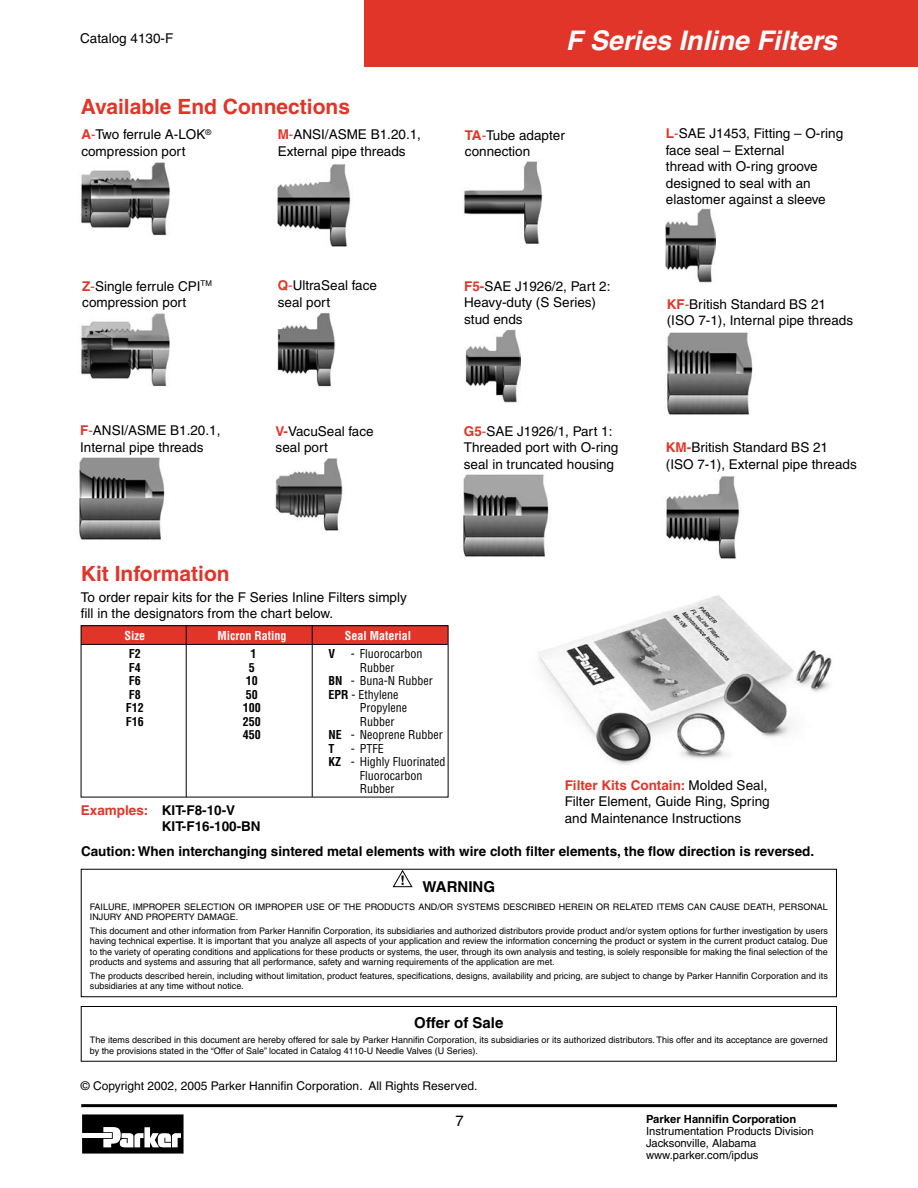
<style>
.page{position:relative;width:918px;height:1188px;background:#fff}
.page>*{position:absolute;margin:0;border:0;box-sizing:border-box;transform-origin:0 0}
.t1{font:italic 700 27px "Helvetica";color:#fff}
.t2{font:700 21px "Helvetica";color:#e23529}
.t3{font:700 15px "Helvetica";color:#000}
.t4{font:13.5px/16.5px "Helvetica";color:#000}
.t5{font:700 13.5px/16.5px "Helvetica";color:#000}
.t6{font:condensed 12px/13.5px "Helvetica";color:#000}
.t7{font:12px "Helvetica";color:#000}
.t8{font:700 condensed 12px "Helvetica";color:#000}
.t9{font:700 condensed 12px "Helvetica";color:#fff}
.t10{font:11.25px/12px "Helvetica";color:#000}
.t11{font:700 11.25px "Helvetica";color:#000}
.t12{font:9px/10.5px "Helvetica";color:#000}
.s1{font-weight:700;color:#e23529}
.s2{color:#e23529}
.s3{font-weight:700}
</style>
<div class="page">
<svg style="left:82px;top:1114px;width:102px;height:40px"></svg>
<hr style="left:81px;top:1104px;width:756px;height:3px;background:#000">
<div style="left:364px;top:0;width:554px;height:68px;background:#e23529"></div>
<img style="left:538px;top:595px;width:294px;height:170px">
<img style="left:81px;top:162px;width:89px;height:74px">
<div style="left:81px;top:626px;width:367px;height:18px;background:#e23529"></div>
<hr style="left:81px;top:644px;width:367px;height:1px;background:#000">
<hr style="left:186px;top:626px;width:1px;height:171px;background:#000">
<hr style="left:312px;top:626px;width:1px;height:171px;background:#000">
<div style="left:81px;top:1006px;width:756px;height:56px;border:1px solid #000"></div>
<img style="left:79px;top:457px;width:86px;height:83px">
<img style="left:666px;top:476px;width:74px;height:83px">
<img style="left:667px;top:332px;width:86px;height:83px">
<img style="left:665px;top:208px;width:50px;height:74px">
<img style="left:80px;top:313px;width:90px;height:74px">
<img style="left:464px;top:161px;width:79px;height:83px">
<img style="left:275px;top:458px;width:68px;height:73px">
<img style="left:277px;top:312px;width:58px;height:75px">
<img style="left:463px;top:474px;width:86px;height:83px">
<img style="left:464px;top:329px;width:56px;height:73px">
<img style="left:277px;top:164px;width:76px;height:83px">
<div style="left:81px;top:625px;width:367px;height:172px;border:1px solid #000"></div>
<svg style="left:393px;top:870px;width:19px;height:17px"></svg>
<h3 class="t4" style="left:80px;top:30px;width:95px">Catalog 4130-F</h3>
<h1 class="t1" style="left:566px;top:24px;width:273px">F Series Inline Filters</h1>
<h2 class="t2" style="left:81px;top:94px;width:271px">Available End Connections</h2>
<h3 class="t4" style="left:81px;top:126px;width:131px"><span class="s1">A</span><span class="s2">-</span>Two ferrule A-LOK<sup>® </sup>compression port</h3>
<h3 class="t4" style="left:278px;top:126px;width:145px"><span class="s1">M</span><span class="s2">-</span>ANSI/ASME B1.20.1,<br>External pipe threads</h3>
<h3 class="t4" style="left:465px;top:127px;width:101px"><span class="s1">TA</span><span class="s2">-</span>Tube adapter connection</h3>
<h3 class="t4" style="left:666px;top:125px;width:179px"><span class="s1">L</span><span class="s2">-</span>SAE J1453, Fitting – O-ring face seal – External<br>thread with O-ring groove designed to seal with an elastomer against a sleeve</h3>
<h3 class="t4" style="left:82px;top:278px;width:131px"><span class="s1">Z</span><span class="s2">-</span>Single ferrule CPI<sup>TM </sup>compression port</h3>
<h3 class="t4" style="left:278px;top:277px;width:101px"><span class="s1">Q</span><span class="s2">-</span>UltraSeal face seal port</h3>
<h3 class="t4" style="left:464px;top:277px;width:148px"><span class="s1">F5-</span>SAE J1926/2, Part 2:<br>Heavy-duty (S Series) stud ends</h3>
<h3 class="t4" style="left:667px;top:296px;width:188px"><span class="s1">KF</span><span class="s2">-</span>British Standard BS 21 (ISO 7-1), Internal pipe threads</h3>
<h3 class="t4" style="left:80px;top:422px;width:142px"><span class="s1">F</span><span class="s2">-</span>ANSI/ASME B1.20.1,<br>Internal pipe threads</h3>
<h3 class="t4" style="left:276px;top:423px;width:100px"><span class="s1">V-</span>VacuSeal face seal port</h3>
<h3 class="t4" style="left:464px;top:423px;width:156px"><span class="s1">G5</span><span class="s2">-</span>SAE J1926/1, Part 1:<br>Threaded port with O-ring seal in truncated housing</h3>
<h3 class="t4" style="left:666px;top:439px;width:192px"><span class="s1">KM-</span>British Standard BS 21 (ISO 7-1), External pipe threads</h3>
<h2 class="t2" style="left:81px;top:560px;width:150px">Kit Information</h2>
<h3 class="t4" style="left:81px;top:588px;width:328px">To order repair kits for the F Series Inline Filters simply fill in the designators from the chart below.</h3>
<h3 class="t9" style="left:125px;top:629px;width:22px">Size</h3>
<h3 class="t9" style="left:217px;top:629px;width:70px">Micron Rating</h3>
<h3 class="t9" style="left:345px;top:629px;width:68px">Seal Material</h3>
<h3 class="t8" style="left:129px;top:647px;width:13px">F2</h3>
<h3 class="t8" style="left:250px;top:647px;width:7px">1</h3>
<h3 class="t8" style="left:328px;top:647px;width:8px">V</h3>
<h3 class="t6" style="left:351px;top:647px;width:73px">- Fluorocarbon</h3>
<h3 class="t8" style="left:129px;top:660px;width:13px">F4</h3>
<h3 class="t8" style="left:249px;top:660px;width:7px">5</h3>
<h3 class="t6" style="left:360px;top:660px;width:36px">Rubber</h3>
<h3 class="t8" style="left:129px;top:674px;width:13px">F6</h3>
<h3 class="t8" style="left:246px;top:674px;width:13px">10</h3>
<h3 class="t6" style="left:328px;top:674px;width:106px"><span class="s3">BN</span> - Buna-N Rubber</h3>
<h3 class="t8" style="left:129px;top:687px;width:13px">F8</h3>
<h3 class="t8" style="left:246px;top:687px;width:13px">50</h3>
<h3 class="t6" style="left:328px;top:687px;width:71px"><span class="s3">EPR</span> - Ethylene</h3>
<h3 class="t8" style="left:126px;top:701px;width:19px">F12</h3>
<h3 class="t8" style="left:243px;top:701px;width:19px">100</h3>
<h3 class="t6" style="left:360px;top:701px;width:49px">Propylene</h3>
<h3 class="t8" style="left:126px;top:714px;width:19px">F16</h3>
<h3 class="t8" style="left:243px;top:714px;width:19px">250</h3>
<h3 class="t6" style="left:360px;top:714px;width:36px">Rubber</h3>
<h3 class="t8" style="left:243px;top:728px;width:19px">450</h3>
<h3 class="t6" style="left:328px;top:728px;width:116px"><span class="s3">NE</span> - Neoprene Rubber<br><span class="s3">T</span></h3>
<h3 class="t6" style="left:351px;top:741px;width:34px">- PTFE</h3>
<h3 class="t6" style="left:328px;top:755px;width:119px"><span class="s3">KZ</span> - Highly Fluorinated</h3>
<h3 class="t6" style="left:360px;top:768px;width:64px">Fluorocarbon</h3>
<h3 class="t6" style="left:360px;top:782px;width:36px">Rubber</h3>
<h3 class="t4" style="left:565px;top:777px;width:207px"><span class="s1">Filter Kits Contain:</span> Molded Seal,<br>Filter Element, Guide Ring, Spring and Maintenance Instructions</h3>
<h3 class="t5" style="left:81px;top:843px;width:735px">Caution: When interchanging sintered metal elements with wire cloth filter elements, the flow direction is reversed.</h3>
<h3 class="t3" style="left:423px;top:877px;width:74px">WARNING</h3>
<p class="t12" style="left:90px;top:901px;width:12px">Failure</p>
<p class="t12" style="left:127px;top:901px;width:13px">, improper</p>
<p class="t12" style="left:184px;top:901px;width:7px">selection</p>
<p class="t12" style="left:238px;top:901px;width:24px">or improper</p>
<p class="t12" style="left:306px;top:901px;width:7px">use</p>
<p class="t12" style="left:328px;top:901px;width:23px">of the</p>
<p class="t12" style="left:365px;top:901px;width:8px">products</p>
<p class="t12" style="left:418px;top:901px;width:8px">and</p>
<p class="t12" style="left:437px;top:901px;width:39px">/or systems</p>
<p class="t12" style="left:503px;top:901px;width:7px">described</p>
<p class="t12" style="left:559px;top:901px;width:7px">herein</p>
<p class="t12" style="left:596px;top:901px;width:24px">or related</p>
<p class="t12" style="left:657px;top:901px;width:7px">items</p>
<p class="t12" style="left:687px;top:901px;width:7px">can</p>
<p class="t12" style="left:710px;top:901px;width:7px">cause</p>
<p class="t12" style="left:744px;top:901px;width:7px">death</p>
<p class="t12" style="left:773px;top:901px;width:13px">, personal</p>
<p class="t12" style="left:90px;top:912px;width:7px">injur</p>
<p class="t12" style="left:116px;top:912px;width:16px">y and</p>
<p class="t12" style="left:146px;top:912px;width:8px">propert</p>
<p class="t12" style="left:189px;top:912px;width:16px">y damage</p>
<p class="t12" style="left:90px;top:910px;width:740px;line-height:13.5px;text-indent:146px">.<br>This document and other information from Parker Hannifin Corporation, its subsidiaries and authorized distributors provide product and/or system options for further investigation by users</p>
<p class="t12" style="left:90px;top:936px;width:740px;text-align:justify">having technical expertise. It is important that you analyze all aspects of your application and review the information concerning the product or system in the current product catalog. Due to the variety of operating conditions and applications for these products or systems, the user, through its own analysis and testing, is solely responsible for making the final selection of the products and systems and assuring that all performance, safety and warning requirements of the application are met.</p>
<p class="t12" style="left:90px;top:970px;width:740px">The products described herein, including without limitation, product features, specifications, designs, availability and pricing, are subject to change by Parker Hannifin Corporation and its subsidiaries at any time without notice.</p>
<h3 class="t3" style="left:414px;top:1014px;width:91px">Offer of Sale</h3>
<p class="t12" style="left:90px;top:1035px;width:739px">The items described in this document are hereby offered for sale by Parker Hannifin Corporation, its subsidiaries or its authorized distributors. This offer and its acceptance are governed by the provisions stated in the “Offer of Sale” located in Catalog 4110-U Needle Valves (U Series).</p>
<h3 class="t5" style="left:162px;top:801px;width:100px;text-indent:-81px"><span class="s2">Examples:</span> KIT-F8-10-V<br>KIT-F16-100-BN</h3>
<h3 class="t7" style="left:81px;top:1078px;width:398px">© Copyright 2002, 2005 Parker Hannifin Corporation. All Rights Reserved.</h3>
<p class="t11" style="left:646px;top:1112px;width:152px">Parker Hannifin Corporation</p>
<p class="t10" style="left:646px;top:1125px;width:169px">Instrumentation Products Division<br>Jacksonville, Alabama www.parker.com/ipdus</p>
</div>
